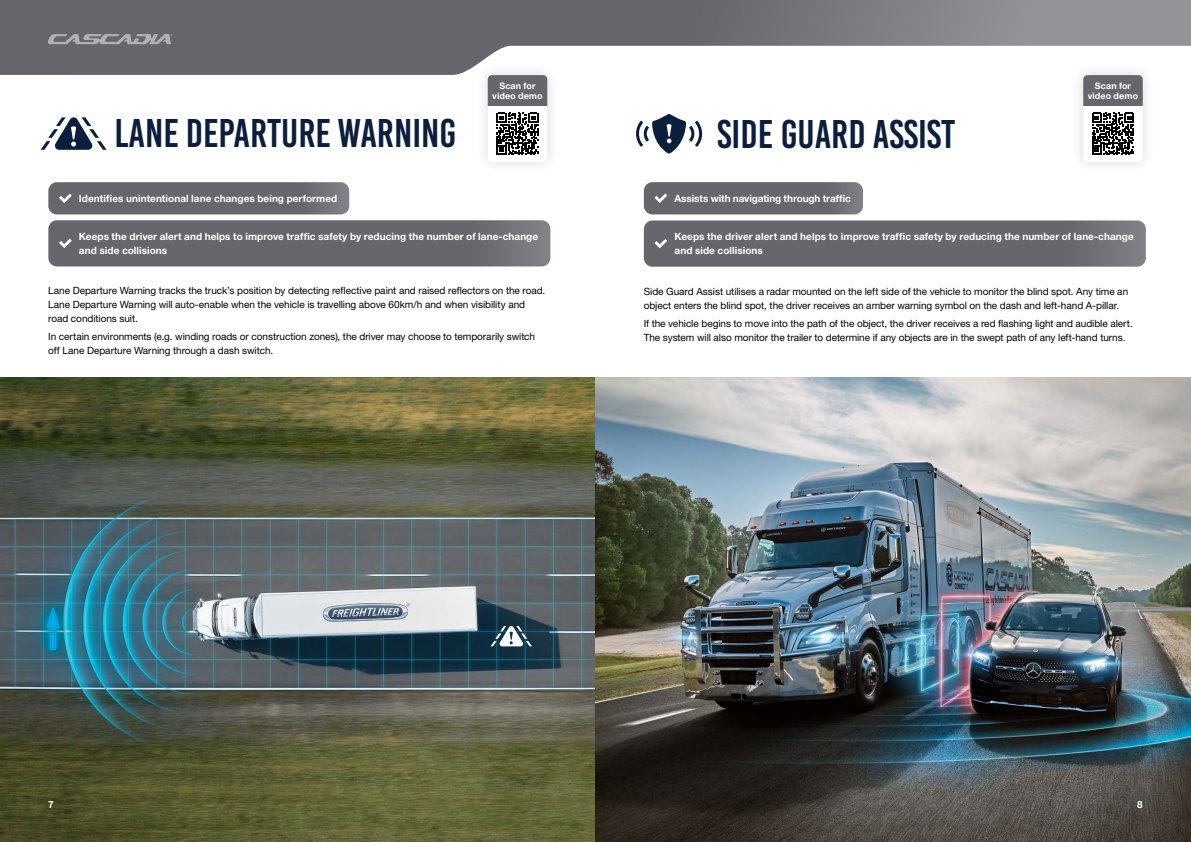
<style>
.page{position:relative;width:1191px;height:842px;background:#fff}
.page>*{position:absolute;margin:0;border:0;box-sizing:border-box;transform-origin:0 0}
.t1{font:40px "Bebas Kai";color:#0a1e3e}
.t2{font:10px/14px "Helvetica Neue LT Std";letter-spacing:-.005em;color:#000}
.t3{font:700 10px/14px "Helvetica Neue LT Std";letter-spacing:.005em;color:#fff}
.t4{font:700 9px/10px "Helvetica Neue LT Std";letter-spacing:.01em;color:#fff;text-align:center}
</style>
<div class="page">
<img style="left:0;top:377px;width:595px;height:465px">
<img style="left:595px;top:377px;width:596px;height:465px">
<div style="left:0;top:0;width:547px;height:75px;background:#65676d"></div>
<svg style="left:48px;top:34px;width:124px;height:10px"></svg>
<div style="left:547px;top:0;width:644px;height:46px;background:linear-gradient(to right,#5d5f66,#9a9ca0)"></div>
<div style="left:1070px;top:63px;width:85px;height:112px;background:#fbfbfb"></div>
<div style="left:1083px;top:75px;width:59px;height:87px;background:#fff;border-radius:4px"></div>
<div style="left:1083px;top:75px;width:59px;height:31px;background:#65676d"></div>
<div style="left:475px;top:63px;width:85px;height:112px;background:#fafafa"></div>
<div style="left:488px;top:75px;width:59px;height:87px;background:#fff;border-radius:4px"></div>
<div style="left:488px;top:75px;width:59px;height:31px;background:#65676d"></div>
<div style="left:48px;top:182px;width:301px;height:32px;background:#65676d;border-radius:9px"></div>
<svg style="left:59px;top:194px;width:13px;height:9px"></svg>
<div style="left:48px;top:220px;width:502px;height:46px;background:#65676d;border-radius:9px"></div>
<svg style="left:59px;top:239px;width:13px;height:9px"></svg>
<svg style="left:41px;top:117px;width:66px;height:33px"></svg>
<div style="left:644px;top:182px;width:219px;height:32px;background:#65676d;border-radius:9px"></div>
<svg style="left:654px;top:194px;width:13px;height:9px"></svg>
<div style="left:644px;top:220px;width:501px;height:47px;background:#65676d;border-radius:9px"></div>
<svg style="left:654px;top:239px;width:13px;height:9px"></svg>
<svg style="left:636px;top:114px;width:66px;height:40px"></svg>
<svg style="left:490px;top:626px;width:42px;height:20px"></svg>
<svg style="left:496px;top:113px;width:42px;height:42px"></svg>
<svg style="left:1092px;top:113px;width:42px;height:42px"></svg>
<p class="t4" style="left:492px;top:80px;width:52px">Scan for video demo</p>
<p class="t4" style="left:1087px;top:80px;width:52px">Scan for video demo</p>
<p class="t1" style="left:114px;top:112px;width:344px">LANE DEPARTURE WARNING</p>
<p class="t1" style="left:717px;top:113px;width:240px">SIDE GUARD ASSIST</p>
<p class="t3" style="left:79px;top:191px;width:260px">Identifies unintentional lane changes being performed</p>
<p class="t3" style="left:674px;top:191px;width:178px">Assists with navigating through traffic</p>
<p class="t3" style="left:79px;top:229px;width:461px">Keeps the driver alert and helps to improve traffic safety by reducing the number of lane-change and side collisions</p>
<p class="t3" style="left:674px;top:229px;width:461px">Keeps the driver alert and helps to improve traffic safety by reducing the number of lane-change and side collisions</p>
<p class="t2" style="left:48px;top:283px;width:499px">Lane Departure Warning tracks the truck’s position by detecting reflective paint and raised reflectors on the road.<br>Lane Departure Warning will auto-enable when the vehicle is travelling above 60km/h and when visibility and road conditions suit.</p>
<p class="t2" style="left:48px;top:329px;width:488px">In certain environments (e.g. winding roads or construction zones), the driver may choose to temporarily switch off Lane Departure Warning through a dash switch.</p>
<p class="t2" style="left:643px;top:284px;width:486px">Side Guard Assist utilises a radar mounted on the left side of the vehicle to monitor the blind spot. Any time an object enters the blind spot, the driver receives an amber warning symbol on the dash and left-hand A-pillar.</p>
<p class="t2" style="left:643px;top:317px;width:490px">If the vehicle begins to move into the path of the object, the driver receives a red flashing light and audible alert.<br>The system will also monitor the trailer to determine if any objects are in the swept path of any left-hand turns.</p>
<p class="t3" style="left:48px;top:797px;width:7px">7</p>
<p class="t3" style="left:1137px;top:797px;width:7px">8</p>
</div>
